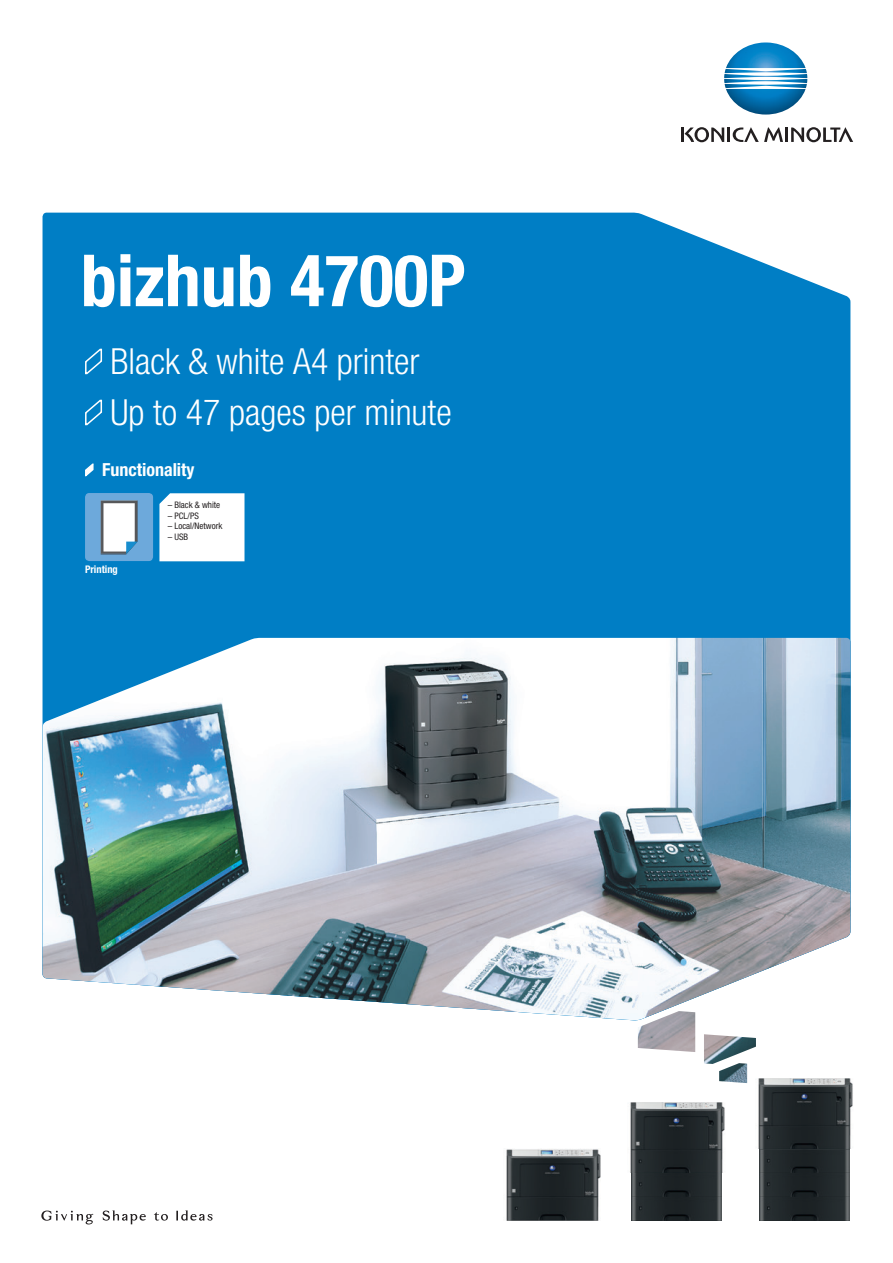
<style>
.page{position:relative;width:893px;height:1263px;background:#fff}
.page>*{position:absolute;margin:0;border:0;box-sizing:border-box;transform-origin:0 0}
.t1{font:700 condensed 72px "Helvetica Neue LTW1 G";color:#fff}
.t2{font:300 condensed 36px/51px "Helvetica Neue LTW1 G";color:#fff}
.t3{font:700 condensed 18px "Helvetica Neue LTW1 G";color:#fff}
.t4{font:700 condensed 10.5px "Helvetica Neue LTW1 G";color:#fff}
.t5{font:condensed 9px "Helvetica Neue LTW1 G";color:#231f20}
</style>
<div class="page">
<div style="left:43px;top:213px;width:807px;height:425px;background:#007ec5"></div>
<img style="left:724px;top:42px;width:83px;height:73px">
<hr style="left:785px;top:128px;width:3px;height:14px;background:#231f20">
<svg style="left:791px;top:127px;width:62px;height:15px"></svg>
<svg style="left:681px;top:127px;width:102px;height:15px"></svg>
<svg style="left:103px;top:1210px;width:43px;height:14px"></svg>
<svg style="left:176px;top:1210px;width:37px;height:10px"></svg>
<svg style="left:41px;top:1210px;width:52px;height:14px"></svg>
<svg style="left:154px;top:1212px;width:14px;height:9px"></svg>
<svg style="left:85px;top:349px;width:17px;height:25px"></svg>
<svg style="left:85px;top:400px;width:17px;height:25px"></svg>
<img style="left:638px;top:1020px;width:57px;height:32px">
<img style="left:704px;top:1034px;width:52px;height:30px">
<img style="left:719px;top:1063px;width:28px;height:20px">
<img style="left:43px;top:638px;width:807px;height:382px">
<div style="left:85px;top:493px;width:68px;height:68px;background:#6da9db;border-radius:4px"></div>
<img style="left:101px;top:500px;width:37px;height:3px">
<svg style="left:101px;top:503px;width:37px;height:52px;background:#d1dae0"></svg>
<svg style="left:159px;top:493px;width:85px;height:68px"></svg>
<svg style="left:85px;top:463px;width:9px;height:13px"></svg>
<img style="left:631px;top:1173px;width:91px;height:47px">
<hr style="left:631px;top:1172px;width:90px;height:1px;background:#231f20">
<img style="left:506px;top:1149px;width:95px;height:71px">
<img style="left:759px;top:1149px;width:90px;height:71px">
<hr style="left:759px;top:1196px;width:90px;height:1px;background:#231f20">
<hr style="left:759px;top:1172px;width:90px;height:1px;background:#231f20">
<img style="left:758px;top:1079px;width:95px;height:70px">
<img style="left:630px;top:1102px;width:95px;height:70px">
<h1 class="t1" style="left:81px;top:237px;width:386px">bizhub 4700P</h1>
<p class="t2" style="left:111px;top:336px;width:343px">Black &amp; white A4 printer<br>Up to 47 pages per minute</p>
<p class="t3" style="left:102px;top:459px;width:94px">Functionality</p>
<p class="t4" style="left:85px;top:563px;width:34px">Printing</p>
<p class="t5" style="left:168px;top:500px;width:54px">– Black &amp; white</p>
<p class="t5" style="left:168px;top:510px;width:32px">– PCL/PS</p>
<p class="t5" style="left:168px;top:521px;width:56px">– Local/Network</p>
<p class="t5" style="left:168px;top:531px;width:22px">– USB</p>
</div>
